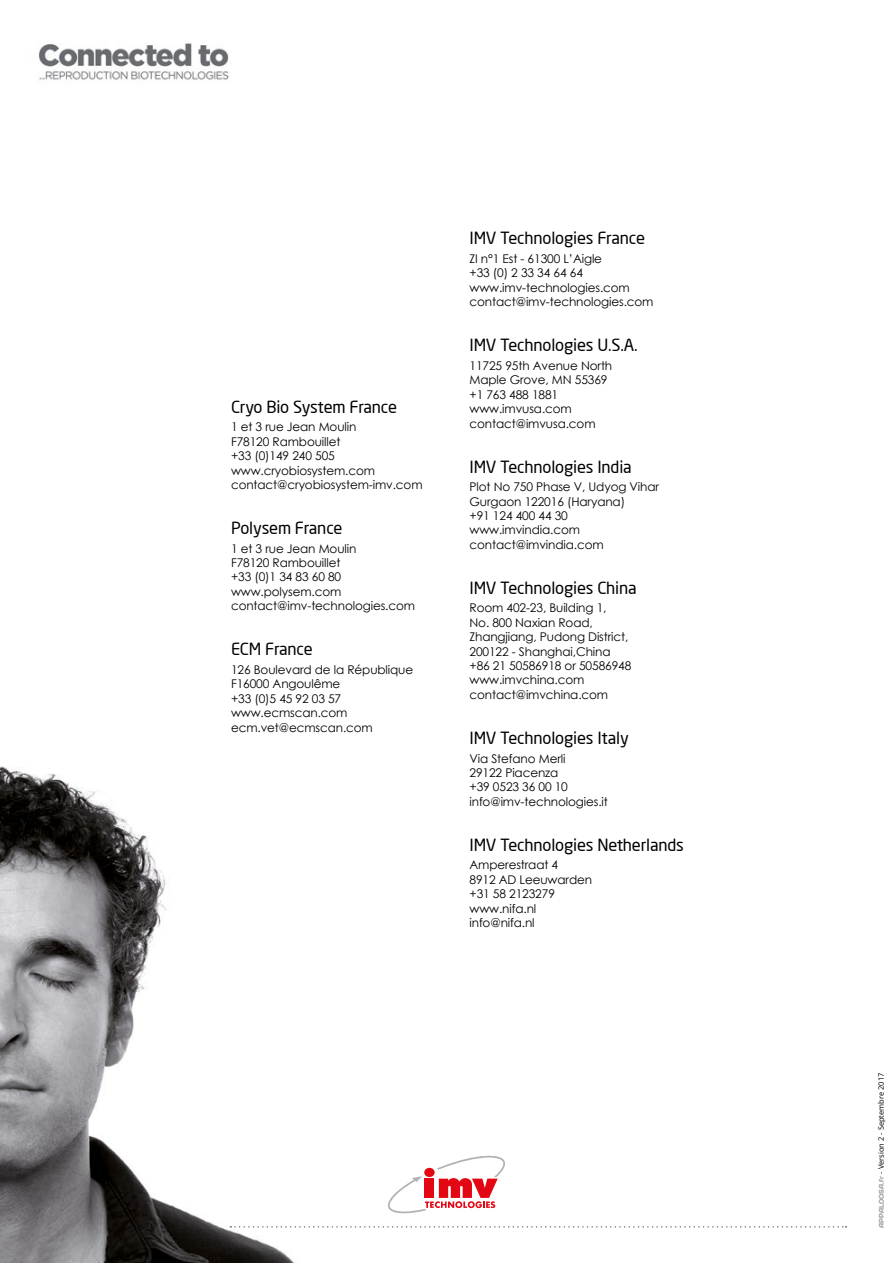
<style>
.page{position:relative;width:893px;height:1263px;background:#fff}
.page>*{position:absolute;margin:0;border:0;box-sizing:border-box;transform-origin:0 0}
.t1{font:16.5px "Neo Sans Pro";letter-spacing:-.01em;color:#000}
.t2{font:12px/14.4px "Century Gothic";letter-spacing:-.01em;color:#000}
.t3{font:7.5px "Open Sans";color:#000}
.s1{font-family:"Days";font-size:6.75px;color:#9d9d9c}
</style>
<div class="page">
<img style="left:0;top:766px;width:393px;height:497px">
<svg style="left:388px;top:1156px;width:117px;height:57px"></svg>
<svg style="left:230px;top:1226px;width:616px;height:1px"></svg>
<img style="left:39px;top:43px;width:192px;height:37px">
<p class="t1" style="left:231px;top:397px;width:168px">Cryo Bio System France</p>
<p class="t2" style="left:231px;top:420px;width:193px">1 et 3 rue Jean Moulin<br>F78120 Rambouillet<br>+33 (0)149 240 505 www.cryobiosystem.com contact@cryobiosystem-imv.com</p>
<p class="t1" style="left:231px;top:518px;width:113px">Polysem France</p>
<p class="t2" style="left:231px;top:541px;width:186px">1 et 3 rue Jean Moulin<br>F78120 Rambouillet<br>+33 (0)1 34 83 60 80 www.polysem.com contact@imv-technologies.com</p>
<p class="t1" style="left:231px;top:639px;width:83px">ECM France</p>
<p class="t2" style="left:231px;top:662px;width:184px">126 Boulevard de la République<br>F16000 Angoulême<br>+33 (0)5 45 92 03 57 www.ecmscan.com ecm.vet@ecmscan.com</p>
<p class="t1" style="left:469px;top:228px;width:177px">IMV Technologies France</p>
<p class="t2" style="left:469px;top:251px;width:186px">ZI n°1 Est - 61300 L’Aigle<br>+33 (0) 2 33 34 64 64 www.imv-technologies.com contact@imv-technologies.com</p>
<p class="t1" style="left:469px;top:335px;width:170px">IMV Technologies U.S.A.</p>
<p class="t2" style="left:469px;top:358px;width:144px">11725 95th Avenue North<br>Maple Grove, MN 55369 +1 763 488 1881 www.imvusa.com contact@imvusa.com</p>
<p class="t1" style="left:469px;top:456px;width:164px">IMV Technologies India</p>
<p class="t2" style="left:469px;top:479px;width:191px">Plot No 750 Phase V, Udyog Vihar<br>Gurgaon 122016 (Haryana)<br>+91 124 400 44 30 www.imvindia.com contact@imvindia.com</p>
<p class="t1" style="left:469px;top:578px;width:169px">IMV Technologies China</p>
<p class="t2" style="left:469px;top:601px;width:163px">Room 402-23, Building 1,<br>No. 800 Naxian Road,<br>Zhangjiang, Pudong District,<br>200122 - Shanghai,China +86 21 50586918 or 50586948 www.imvchina.com contact@imvchina.com</p>
<p class="t1" style="left:469px;top:728px;width:161px">IMV Technologies Italy</p>
<p class="t2" style="left:469px;top:751px;width:140px">Via Stefano Merli<br>29122 Piacenza<br>+39 0523 36 00 10 info@imv-technologies.it</p>
<p class="t1" style="left:469px;top:834px;width:216px">IMV Technologies Netherlands</p>
<p class="t2" style="left:469px;top:858px;width:124px">Amperestraat 4<br>8912 AD Leeuwarden +31 58 2123279 www.nifa.nl info@nifa.nl</p>
<p class="t3" style="left:876px;top:1228px;width:157px;rotate:-90deg"><span class="s1">APPALOOSA.fr</span> - Version 2 - Septembre 2017</p>
</div>
